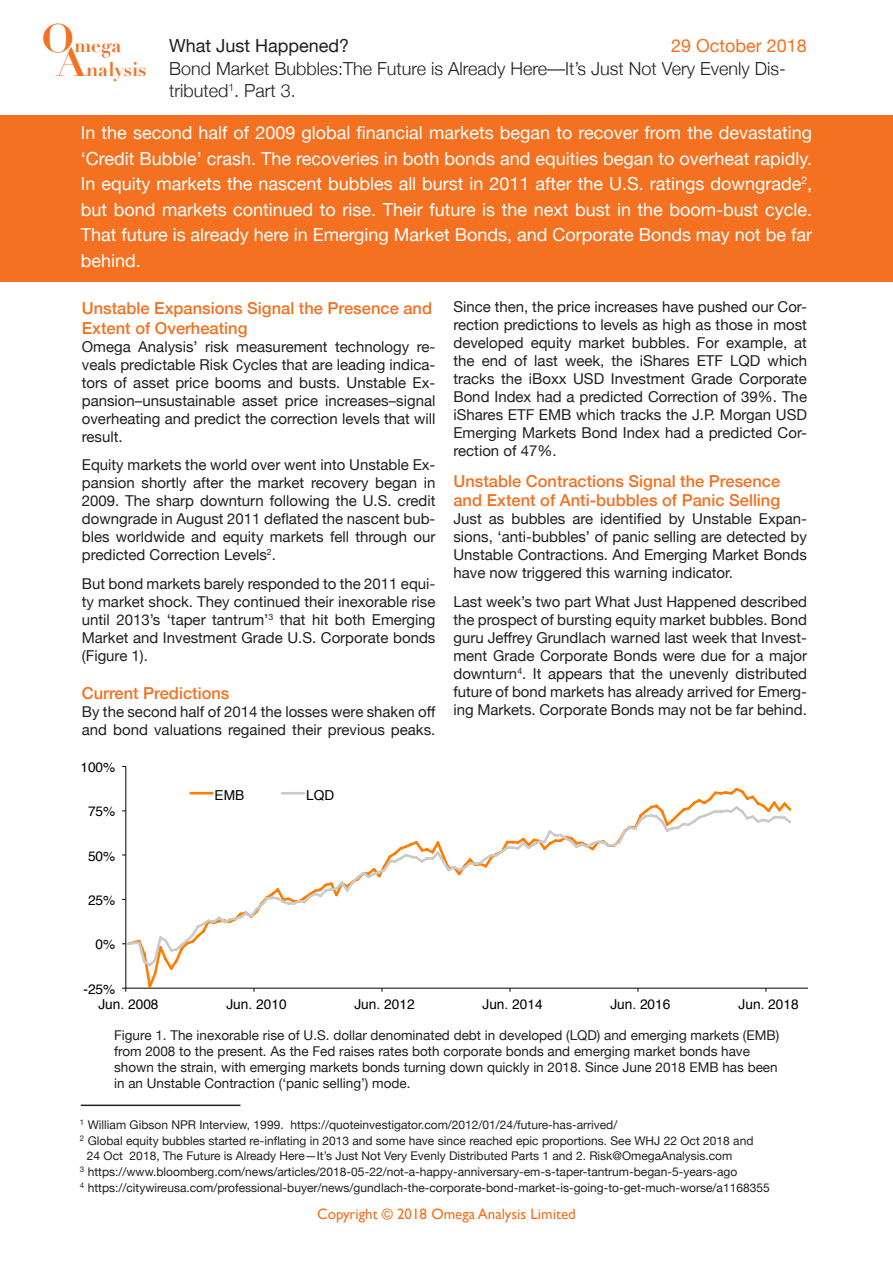
<style>
.page{position:relative;width:893px;height:1263px;background:#fff}
.page>*{position:absolute;margin:0;border:0;box-sizing:border-box;transform-origin:0 0}
.t1{font:700 19.5px "Didot";color:#f37121}
.t2{font:18px/25.5px "Helvetica Neue";color:#fff;text-align:justify}
.t3{font:300 18px/21.6px "Helvetica Neue";color:#231f20}
.t4{font:18px "Helvetica Neue";color:#231f20}
.t5{font:18px "Helvetica Neue";color:#f37121}
.t6{font:500 16.5px/19.8px "Helvetica Neue";color:#f37121}
.t7{font:15px/18px "Helvetica Neue";color:#231f20;text-align:justify}
.t8{font:15px "Gill Sans";color:#f37121}
.t9{font:13.65px "Helvetica";color:#000}
.t10{font:13.5px/16.2px "Helvetica Neue";color:#231f20}
.t11{font:12px/16.2px "Helvetica Neue";color:#231f20}
.s1{font-size:38.85px}
</style>
<div class="page">
<div style="left:0;top:115px;width:892px;height:167px;background:#f37121"></div>
<hr style="left:126px;top:766px;width:1px;height:222px;background:#000">
<hr style="left:126px;top:988px;width:682px;height:1px;background:#000">
<svg style="left:126px;top:786px;width:668px;height:203px"></svg>
<svg style="left:126px;top:804px;width:668px;height:165px"></svg>
<hr style="left:190px;top:792px;width:22px;height:2px;background:#ff7c00">
<hr style="left:282px;top:792px;width:22px;height:2px;background:#cacaca">
<hr style="left:81px;top:1104px;width:159px;height:2px;background:#231f20">
<h1 class="t1" style="left:42px;top:34px;width:81px"><span class="s1">O</span>mega</h1>
<p class="t4" style="left:169px;top:35px;width:182px">What Just Happened?</p>
<p class="t5" style="left:671px;top:35px;width:137px">29 October 2018</p>
<p class="t3" style="left:169px;top:58px;width:618px">Bond Market Bubbles:The Future is Already Here––It’s Just Not Very Evenly Dis&shy;tributed<sup>1</sup>. Part 3.</p>
<p class="t2" style="left:81px;top:120px;width:733px">In the second half of 2009 global financial markets began to recover from the devastating ‘Credit Bubble’ crash. The recoveries in both bonds and equities began to overheat rapidly.<br>In equity markets the nascent bubbles all burst in 2011 after the U.S. ratings downgrade<sup>2</sup>, but bond markets continued to rise. Their future is the next bust in the boom-bust cycle.<br>That future is already here in Emerging Market Bonds, and Corporate Bonds may not be far behind.</p>
<h1 class="t1" style="left:57px;top:57px;width:91px"><span class="s1">A</span>nalysis</h1>
<p class="t6" style="left:82px;top:298px;width:352px">Unstable Expansions Signal the Presence and<br>Extent of Overheating</p>
<p class="t7" style="left:82px;top:337px;width:355px">Omega Analysis’ risk measurement technology re&shy;veals predictable Risk Cycles that are leading indica&shy;tors of asset price booms and busts. Unstable Ex&shy;pansion–unsustainable asset price increases–signal overheating and predict the correction levels that will result.</p>
<p class="t7" style="left:82px;top:456px;width:355px">Equity markets the world over went into Unstable Ex&shy;pansion shortly after the market recovery began in 2009. The sharp downturn following the U.S. credit downgrade in August 2011 deflated the nascent bub&shy;bles worldwide and equity markets fell through our predicted Correction Levels<sup>2</sup>.</p>
<p class="t7" style="left:82px;top:575px;width:355px">But bond markets barely responded to the 2011 equi&shy;ty market shock. They continued their inexorable rise until 2013’s ‘taper tantrum’<sup>3</sup> that hit both Emerging Market and Investment Grade U.S. Corporate bonds (Figure 1).</p>
<p class="t6" style="left:82px;top:683px;width:149px">Current Predictions</p>
<p class="t7" style="left:82px;top:702px;width:355px">By the second half of 2014 the losses were shaken off and bond valuations regained their previous peaks.</p>
<p class="t9" style="left:80px;top:761px;width:37px">100%</p>
<p class="t9" style="left:88px;top:806px;width:29px">75%</p>
<p class="t9" style="left:88px;top:850px;width:29px">50%</p>
<p class="t9" style="left:88px;top:894px;width:29px">25%</p>
<p class="t9" style="left:96px;top:939px;width:21px">0%</p>
<p class="t9" style="left:83px;top:983px;width:33px">-25%</p>
<p class="t9" style="left:215px;top:789px;width:31px">EMB</p>
<p class="t9" style="left:306px;top:789px;width:30px">LQD</p>
<p class="t7" style="left:453px;top:297px;width:355px">Since then, the price increases have pushed our Cor&shy;rection predictions to levels as high as those in most developed equity market bubbles. For example, at the end of last week, the iShares ETF LQD which tracks the iBoxx USD Investment Grade Corporate Bond Index had a predicted Correction of 39%. The iShares ETF EMB which tracks the J.P. Morgan USD Emerging Markets Bond Index had a predicted Cor&shy;rection of 47%.</p>
<p class="t6" style="left:453px;top:470px;width:328px">Unstable Contractions Signal the Presence and Extent of Anti-bubbles of Panic Selling</p>
<p class="t7" style="left:453px;top:510px;width:355px">Just as bubbles are identified by Unstable Expan&shy;sions, ‘anti-bubbles’ of panic selling are detected by Unstable Contractions. And Emerging Market Bonds have now triggered this warning indicator.</p>
<p class="t7" style="left:453px;top:593px;width:355px">Last week’s two part What Just Happened described the prospect of bursting equity market bubbles. Bond guru Jeffrey Grundlach warned last week that Invest&shy;ment Grade Corporate Bonds were due for a major downturn<sup>4</sup>. It appears that the unevenly distributed future of bond markets has already arrived for Emerg&shy;ing Markets. Corporate Bonds may not be far behind.</p>
<p class="t9" style="left:98px;top:998px;width:62px">Jun. 2008</p>
<p class="t9" style="left:226px;top:998px;width:62px">Jun. 2010</p>
<p class="t9" style="left:354px;top:998px;width:62px">Jun. 2012</p>
<p class="t9" style="left:482px;top:998px;width:62px">Jun. 2014</p>
<p class="t9" style="left:610px;top:998px;width:62px">Jun. 2016</p>
<p class="t9" style="left:739px;top:998px;width:62px">Jun. 2018</p>
<p class="t10" style="left:114px;top:1027px;width:667px">Figure 1. The inexorable rise of U.S. dollar denominated debt in developed (LQD) and emerging markets (EMB) from 2008 to the present. As the Fed raises rates both corporate bonds and emerging market bonds have shown the strain, with emerging markets bonds turning down quickly in 2018. Since June 2018 EMB has been in an Unstable Contraction (‘panic selling’) mode.</p>
<p class="t11" style="left:80px;top:1117px;width:675px"><sup>1</sup> William Gibson NPR Interview, 1999. https://quoteinvestigator.com/2012/01/24/future-has-arrived/<br><sup>2</sup> Global equity bubbles started re-inflating in 2013 and some have since reached epic proportions. See WHJ 22 Oct 2018 and</p>
<p class="t11" style="left:80px;top:1147px;width:692px;text-indent:7px">24 Oct 2018, The Future is Already Here—It’s Just Not Very Evenly Distributed Parts 1 and 2. Risk@OmegaAnalysis.com<br><sup>3</sup> https://www.bloomberg.com/news/articles/2018-05-22/not-a-happy-anniversary-em-s-taper-tantrum-began-5-years-ago<br><sup>4</sup> https://citywireusa.com/professional-buyer/news/gundlach-the-corporate-bond-market-is-going-to-get-much-worse/a1168355</p>
<p class="t8" style="left:317px;top:1205px;width:260px">Copyright © 2018 Omega Analysis Limited</p>
</div>
